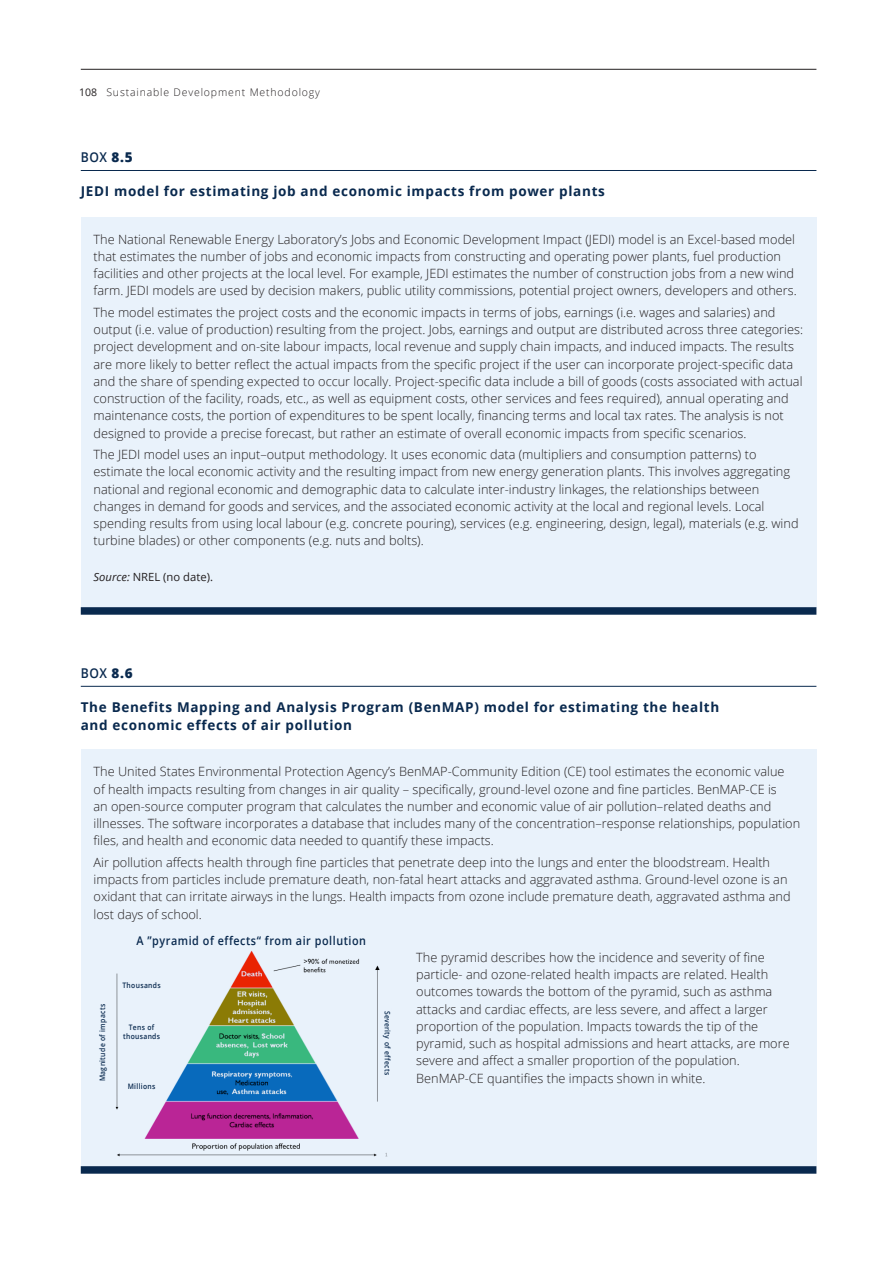
<style>
.page{position:relative;width:893px;height:1263px;background:#fff}
.page>*{position:absolute;margin:0;border:0;box-sizing:border-box;transform-origin:0 0}
.t1{font:700 13.5px "Open Sans";letter-spacing:.05em;color:#09294e}
.t2{font:600 13.5px "Open Sans";letter-spacing:.05em;color:#09294e;scale:.9 1}
.Table_text{font:300 12.75px/17.2px "Open Sans";color:#231f20}
.t3{font:600 12px "Open Sans";letter-spacing:.05em;color:#09294e;scale:.9 1}
.Source{font:11.25px "Open Sans";color:#231f20}
.t4{font:300 10.5px "Open Sans";letter-spacing:.08em;color:#231f20}
.t5{font:600 7.5px/9px "Open Sans";letter-spacing:.05em;color:#09294e;text-align:center;scale:.9 1}
.s1{font-weight:400}
.s2{font-weight:800}
.s3{font-style:italic}
</style>
<div class="page">
<hr style="left:81px;top:69px;width:735px;height:1px;background:#231f20">
<div style="left:81px;top:217px;width:735px;height:390px;background:#e9f2fb"></div>
<div style="left:81px;top:750px;width:735px;height:416px;background:#e9f2fb"></div>
<hr style="left:81px;top:170px;width:735px;height:1px;background:#09294e">
<hr style="left:81px;top:686px;width:735px;height:1px;background:#09294e">
<div style="left:81px;top:607px;width:735px;height:8px;background:#09294e"></div>
<div style="left:81px;top:1166px;width:735px;height:8px;background:#09294e"></div>
<img style="left:115px;top:950px;width:273px;height:207px">
<div style="left:118px;top:982px;width:47px;height:19px;background:#e9f2fb"></div>
<div style="left:381px;top:989px;width:10px;height:107px;background:#e9f2fb"></div>
<div style="left:118px;top:1084px;width:47px;height:19px;background:#e9f2fb"></div>
<div style="left:118px;top:1024px;width:47px;height:24px;background:#e9f2fb"></div>
<p class="t4" style="left:79px;top:85px;width:242px"><span class="s1">108</span> Sustainable Development Methodology</p>
<p class="t2" style="left:81px;top:148px;width:59px">BOX <span class="s2">8.5</span></p>
<p class="t1" style="left:81px;top:182px;width:526px">JEDI model for estimating job and economic impacts from power plants</p>
<p class="Table_text" style="left:94px;top:230px;width:705px">The National Renewable Energy Laboratory’s Jobs and Economic Development Impact (JEDI) model is an Excel-based model that estimates the number of jobs and economic impacts from constructing and operating power plants, fuel production facilities and other projects at the local level. For example, JEDI estimates the number of construction jobs from a new wind farm. JEDI models are used by decision makers, public utility commissions, potential project owners, developers and others.</p>
<p class="Table_text" style="left:94px;top:303px;width:711px">The model estimates the project costs and the economic impacts in terms of jobs, earnings (i.e. wages and salaries) and output (i.e. value of production) resulting from the project. Jobs, earnings and output are distributed across three categories: project development and on-site labour impacts, local revenue and supply chain impacts, and induced impacts. The results are more likely to better reflect the actual impacts from the specific project if the user can incorporate project-specific data and the share of spending expected to occur locally. Project-specific data include a bill of goods (costs associated with actual construction of the facility, roads, etc., as well as equipment costs, other services and fees required), annual operating and maintenance costs, the portion of expenditures to be spent locally, financing terms and local tax rates. The analysis is not designed to provide a precise forecast, but rather an estimate of overall economic impacts from specific scenarios.</p>
<p class="Table_text" style="left:94px;top:446px;width:706px">The JEDI model uses an input–output methodology. It uses economic data (multipliers and consumption patterns) to estimate the local economic activity and the resulting impact from new energy generation plants. This involves aggregating national and regional economic and demographic data to calculate inter-industry linkages, the relationships between changes in demand for goods and services, and the associated economic activity at the local and regional levels. Local spending results from using local labour (e.g. concrete pouring), services (e.g. engineering, design, legal), materials (e.g. wind turbine blades) or other components (e.g. nuts and bolts).</p>
<p class="Source" style="left:94px;top:569px;width:121px"><span class="s3">Source:</span> NREL (no date).</p>
<p class="t2" style="left:81px;top:663px;width:59px">BOX <span class="s2">8.6</span></p>
<p class="t1" style="left:81px;top:698px;width:640px">The Benefits Mapping and Analysis Program (BenMAP) model for estimating the health</p>
<p class="t1" style="left:81px;top:716px;width:273px">and economic effects of air pollution</p>
<p class="Table_text" style="left:94px;top:763px;width:708px">The United States Environmental Protection Agency’s BenMAP-Community Edition (CE) tool estimates the economic value<br>of health impacts resulting from changes in air quality – specifically, ground-level ozone and fine particles. BenMAP-CE is<br>an open-source computer program that calculates the number and economic value of air pollution–related deaths and illnesses. The software incorporates a database that includes many of the concentration–response relationships, population files, and health and economic data needed to quantify these impacts.</p>
<p class="Table_text" style="left:94px;top:853px;width:698px">Air pollution affects health through fine particles that penetrate deep into the lungs and enter the bloodstream. Health impacts from particles include premature death, non-fatal heart attacks and aggravated asthma. Ground-level ozone is an oxidant that can irritate airways in the lungs. Health impacts from ozone include premature death, aggravated asthma and lost days of school.</p>
<p class="Table_text" style="left:416px;top:948px;width:375px">The pyramid describes how the incidence and severity of fine particle- and ozone-related health impacts are related. Health outcomes towards the bottom of the pyramid, such as asthma attacks and cardiac effects, are less severe, and affect a larger proportion of the population. Impacts towards the tip of the pyramid, such as hospital admissions and heart attacks, are more severe and affect a smaller proportion of the population.<br>BenMAP-CE quantifies the impacts shown in white.</p>
<p class="t3" style="left:136px;top:933px;width:257px">A ”pyramid of effects“ from air pollution</p>
<p class="t5" style="left:122px;top:981px;width:44px">Thousands</p>
<p class="t5" style="left:98px;top:1081px;width:87px;rotate:-90deg">Magnitude of impacts</p>
<p class="t5" style="left:392px;top:1010px;width:73px;rotate:90deg">Severity of effects</p>
<p class="t5" style="left:128px;top:1082px;width:32px">Millions</p>
<p class="t5" style="left:123px;top:1023px;width:43px">Tens of thousands</p>
</div>
